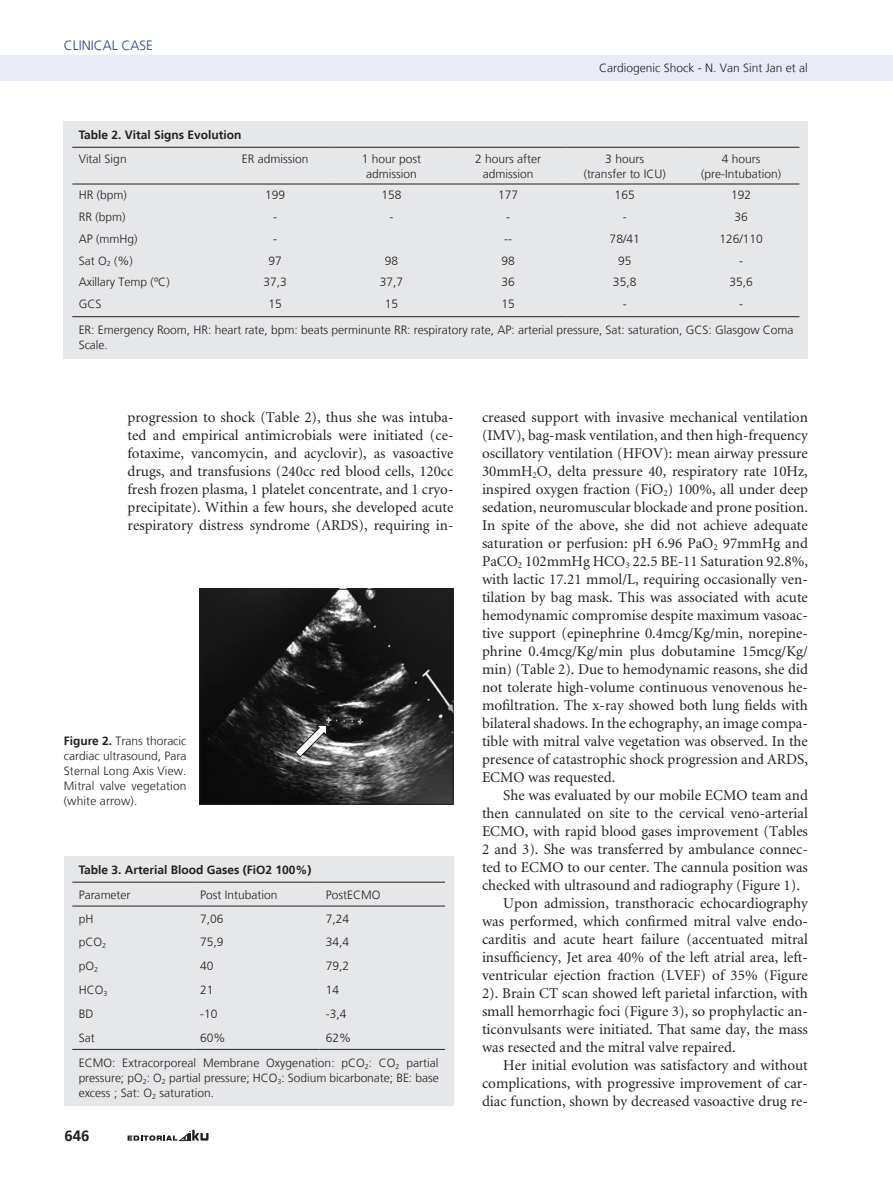
<style>
.page{position:relative;width:893px;height:1191px;background:#fff}
.page>*{position:absolute;margin:0;border:0;box-sizing:border-box;transform-origin:0 0}
._1-texto{font:15px/18px "Minion";color:#231f20;text-align:justify}
._1-texto-2{font:700 15px "Frutiger LT";color:#231f20}
.t1{font:300 13.5px "Frutiger LT";color:#2a4282}
._7-tabla{font:300 12px/15px "Frutiger LT";color:#231f20;text-align:justify}
._7-tabla-2{font:700 12px "Frutiger LT";color:#231f20}
._3-datos_autores-doi{font:300 12px "Frutiger LT";color:#231f20}
.s1{font-weight:700}
</style>
<div class="page">
<div style="left:0;top:55px;width:893px;height:26px;background:#e9ecf6"></div>
<svg style="left:128px;top:1129px;width:81px;height:11px"></svg>
<div style="left:64px;top:121px;width:744px;height:237px;background:#e6e7e9"></div>
<hr style="left:72px;top:147px;width:145px;height:1px;background:#231f20">
<hr style="left:217px;top:147px;width:116px;height:1px;background:#231f20">
<hr style="left:333px;top:147px;width:117px;height:1px;background:#231f20">
<hr style="left:450px;top:147px;width:116px;height:1px;background:#231f20">
<hr style="left:566px;top:147px;width:117px;height:1px;background:#231f20">
<hr style="left:683px;top:147px;width:116px;height:1px;background:#231f20">
<hr style="left:72px;top:184px;width:145px;height:1px;background:#231f20">
<hr style="left:217px;top:184px;width:116px;height:1px;background:#231f20">
<hr style="left:333px;top:184px;width:117px;height:1px;background:#231f20">
<hr style="left:450px;top:184px;width:116px;height:1px;background:#231f20">
<hr style="left:566px;top:184px;width:117px;height:1px;background:#231f20">
<hr style="left:683px;top:184px;width:116px;height:1px;background:#231f20">
<hr style="left:72px;top:316px;width:145px;height:1px;background:#231f20">
<hr style="left:217px;top:316px;width:116px;height:1px;background:#231f20">
<hr style="left:333px;top:316px;width:117px;height:1px;background:#231f20">
<hr style="left:450px;top:316px;width:116px;height:1px;background:#231f20">
<hr style="left:566px;top:316px;width:117px;height:1px;background:#231f20">
<hr style="left:683px;top:316px;width:116px;height:1px;background:#231f20">
<div style="left:64px;top:856px;width:389px;height:250px;background:#e6e7e9"></div>
<hr style="left:72px;top:881px;width:122px;height:1px;background:#231f20">
<hr style="left:194px;top:881px;width:125px;height:1px;background:#231f20">
<hr style="left:319px;top:881px;width:126px;height:1px;background:#231f20">
<hr style="left:72px;top:905px;width:122px;height:1px;background:#231f20">
<hr style="left:194px;top:905px;width:125px;height:1px;background:#231f20">
<hr style="left:319px;top:905px;width:126px;height:1px;background:#231f20">
<hr style="left:72px;top:1049px;width:122px;height:1px;background:#231f20">
<hr style="left:194px;top:1049px;width:125px;height:1px;background:#231f20">
<hr style="left:319px;top:1049px;width:126px;height:1px;background:#231f20">
<img style="left:201px;top:591px;width:250px;height:211px">
<div style="left:199px;top:589px;width:254px;height:215px;border:1px solid #231f20"></div>
<p class="t1" style="left:64px;top:38px;width:17px">Clinical</p>
<p class="t1" style="left:122px;top:38px;width:18px">Case</p>
<p class="_7-tabla-2" style="left:79px;top:127px;width:164px">Table 2. Vital Signs Evolution</p>
<p class="_7-tabla" style="left:79px;top:151px;width:49px">Vital Sign</p>
<p class="_7-tabla" style="left:242px;top:151px;width:68px">ER admission</p>
<p class="_7-tabla" style="left:362px;top:151px;width:61px">1 hour post</p>
<p class="_7-tabla" style="left:366px;top:166px;width:52px">admission</p>
<p class="_7-tabla" style="left:475px;top:151px;width:68px">2 hours after</p>
<p class="_7-tabla" style="left:483px;top:166px;width:52px">admission</p>
<p class="_3-datos_autores-doi" style="left:599px;top:61px;width:210px">Cardiogenic Shock - N. Van Sint Jan et al</p>
<p class="_7-tabla" style="left:605px;top:151px;width:40px">3 hours</p>
<p class="_7-tabla" style="left:584px;top:166px;width:84px">(transfer to ICU)</p>
<p class="_7-tabla" style="left:722px;top:151px;width:40px">4 hours</p>
<p class="_7-tabla" style="left:701px;top:166px;width:82px">(pre-Intubation)</p>
<p class="_7-tabla" style="left:79px;top:188px;width:50px">HR (bpm)</p>
<p class="_7-tabla" style="left:265px;top:188px;width:22px">199</p>
<p class="_7-tabla" style="left:382px;top:188px;width:22px">158</p>
<p class="_7-tabla" style="left:498px;top:188px;width:22px">177</p>
<p class="_7-tabla" style="left:615px;top:188px;width:22px">165</p>
<p class="_7-tabla" style="left:731px;top:188px;width:22px">192</p>
<p class="_7-tabla" style="left:79px;top:210px;width:48px">RR (bpm)</p>
<p class="_7-tabla" style="left:273px;top:210px;width:5px">-</p>
<p class="_7-tabla" style="left:390px;top:210px;width:5px">-</p>
<p class="_7-tabla" style="left:506px;top:210px;width:5px">-</p>
<p class="_7-tabla" style="left:623px;top:210px;width:5px">-</p>
<p class="_7-tabla" style="left:734px;top:210px;width:15px">36</p>
<p class="_7-tabla" style="left:79px;top:231px;width:60px">AP (mmHg)</p>
<p class="_7-tabla" style="left:273px;top:231px;width:5px">-</p>
<p class="_7-tabla" style="left:504px;top:231px;width:9px">--</p>
<p class="_7-tabla" style="left:610px;top:231px;width:32px">78/41</p>
<p class="_7-tabla" style="left:719px;top:231px;width:45px">126/110</p>
<p class="_7-tabla" style="left:79px;top:253px;width:56px">Sat O<sub>2</sub> (%)</p>
<p class="_7-tabla" style="left:268px;top:253px;width:15px">97</p>
<p class="_7-tabla" style="left:385px;top:253px;width:15px">98</p>
<p class="_7-tabla" style="left:501px;top:253px;width:15px">98</p>
<p class="_7-tabla" style="left:618px;top:253px;width:15px">95</p>
<p class="_7-tabla" style="left:739px;top:253px;width:5px">-</p>
<p class="_7-tabla" style="left:79px;top:275px;width:92px">Axillary Temp (ºC)</p>
<p class="_7-tabla" style="left:263px;top:275px;width:25px">37,3</p>
<p class="_7-tabla" style="left:380px;top:275px;width:25px">37,7</p>
<p class="_7-tabla" style="left:501px;top:275px;width:15px">36</p>
<p class="_7-tabla" style="left:613px;top:275px;width:25px">35,8</p>
<p class="_7-tabla" style="left:729px;top:275px;width:25px">35,6</p>
<p class="_7-tabla" style="left:79px;top:297px;width:24px">GCS</p>
<p class="_7-tabla" style="left:268px;top:297px;width:15px">15</p>
<p class="_7-tabla" style="left:385px;top:297px;width:15px">15</p>
<p class="_7-tabla" style="left:501px;top:297px;width:15px">15</p>
<p class="_7-tabla" style="left:623px;top:297px;width:5px">-</p>
<p class="_7-tabla" style="left:739px;top:297px;width:5px">-</p>
<p class="_7-tabla" style="left:79px;top:323px;width:716px">ER: Emergency Room, HR: heart rate, bpm: beats perminunte RR: respiratory rate, AP: arterial pressure, Sat: saturation, GCS: Glasgow Coma<br>Scale.</p>
<p class="_1-texto" style="left:128px;top:408px;width:327px">progression to shock (Table 2), thus she was intuba&shy;ted and empirical antimicrobials were initiated (ce&shy;fotaxime, vancomycin, and acyclovir), as vasoactive drugs, and transfusions (240cc red blood cells, 120cc fresh frozen plasma, 1 platelet concentrate, and 1 cryo&shy;precipitate). Within a few hours, she developed acute respiratory distress syndrome (ARDS), requiring in-</p>
<p class="_7-tabla" style="left:64px;top:733px;width:124px"><span class="s1">Figure 2.</span> Trans thoracic cardiac ultrasound, Para Sternal Long Axis View.<br>Mitral valve vegetation (white arrow).</p>
<p class="_7-tabla-2" style="left:79px;top:862px;width:234px">Table 3. Arterial Blood Gases (FiO2 100%)</p>
<p class="_7-tabla" style="left:79px;top:887px;width:53px">Parameter</p>
<p class="_7-tabla" style="left:200px;top:887px;width:79px">Post Intubation</p>
<p class="_7-tabla" style="left:326px;top:887px;width:56px">PostECMO</p>
<p class="_7-tabla" style="left:79px;top:911px;width:16px">pH</p>
<p class="_7-tabla" style="left:200px;top:911px;width:25px">7,06</p>
<p class="_7-tabla" style="left:326px;top:911px;width:25px">7,24</p>
<p class="_7-tabla" style="left:79px;top:935px;width:29px">pCO<sub>2</sub></p>
<p class="_7-tabla" style="left:200px;top:935px;width:25px">75,9</p>
<p class="_7-tabla" style="left:326px;top:935px;width:25px">34,4</p>
<p class="_7-tabla" style="left:79px;top:958px;width:21px">pO<sub>2</sub></p>
<p class="_7-tabla" style="left:200px;top:958px;width:15px">40</p>
<p class="_7-tabla" style="left:326px;top:958px;width:25px">79,2</p>
<p class="_7-tabla" style="left:79px;top:982px;width:30px">HCO<sub>3</sub></p>
<p class="_7-tabla" style="left:200px;top:982px;width:15px">21</p>
<p class="_7-tabla" style="left:326px;top:982px;width:15px">14</p>
<p class="_7-tabla" style="left:79px;top:1006px;width:16px">BD</p>
<p class="_7-tabla" style="left:200px;top:1006px;width:19px">-10</p>
<p class="_7-tabla" style="left:326px;top:1006px;width:22px">-3,4</p>
<p class="_7-tabla" style="left:79px;top:1030px;width:17px">Sat</p>
<p class="_7-tabla" style="left:200px;top:1030px;width:27px">60%</p>
<p class="_7-tabla" style="left:326px;top:1030px;width:27px">62%</p>
<p class="_7-tabla" style="left:79px;top:1055px;width:362px">ECMO: Extracorporeal Membrane Oxygenation: pCO<sub>2</sub>: CO<sub>2</sub> partial pressure; pO<sub>2</sub>: O<sub>2</sub> partial pressure; HCO<sub>3</sub>: Sodium bicarbonate; BE: base excess ; Sat: O<sub>2</sub> saturation.</p>
<p class="_1-texto-2" style="left:65px;top:1126px;width:27px">646</p>
<p class="_1-texto" style="left:482px;top:408px;width:327px">creased support with invasive mechanical ventilation (IMV), bag-mask ventilation, and then high-frequency oscillatory ventilation (HFOV): mean airway pressure 30mmH<sub>2</sub>O, delta pressure 40, respiratory rate 10Hz, inspired oxygen fraction (FiO<sub>2</sub>) 100%, all under deep sedation, neuromuscular blockade and prone position.<br>In spite of the above, she did not achieve adequate saturation or perfusion: pH 6.96 PaO<sub>2</sub> 97mmHg and PaCO<sub>2</sub> 102mmHg HCO<sub>3</sub> 22.5 BE-11 Saturation 92.8%, with lactic 17.21 mmol/L, requiring occasionally ven&shy;tilation by bag mask. This was associated with acute hemodynamic compromise despite maximum vasoac&shy;tive support (epinephrine 0.4mcg/Kg/min, norepine&shy;phrine 0.4mcg/Kg/min plus dobutamine 15mcg/Kg/ min) (Table 2). Due to hemodynamic reasons, she did not tolerate high-volume continuous venovenous he&shy;mofiltration. The x-ray showed both lung fields with bilateral shadows. In the echography, an image compa&shy;tible with mitral valve vegetation was observed. In the presence of catastrophic shock progression and ARDS, ECMO was requested.</p>
<p class="_1-texto" style="left:482px;top:786px;width:327px;text-indent:21px">She was evaluated by our mobile ECMO team and then cannulated on site to the cervical veno-arterial ECMO, with rapid blood gases improvement (Tables 2 and 3). She was transferred by ambulance connec&shy;ted to ECMO to our center. The cannula position was checked with ultrasound and radiography (Figure 1).</p>
<p class="_1-texto" style="left:482px;top:894px;width:327px;text-indent:21px">Upon admission, transthoracic echocardiography was performed, which confirmed mitral valve endo&shy;carditis and acute heart failure (accentuated mitral insufficiency, Jet area 40% of the left atrial area, left&shy;ventricular ejection fraction (LVEF) of 35% (Figure 2). Brain CT scan showed left parietal infarction, with small hemorrhagic foci (Figure 3), so prophylactic an&shy;ticonvulsants were initiated. That same day, the mass was resected and the mitral valve repaired.</p>
<p class="_1-texto" style="left:482px;top:1056px;width:327px;text-indent:21px">Her initial evolution was satisfactory and without complications, with progressive improvement of car&shy;diac function, shown by decreased vasoactive drug re-</p>
</div>
